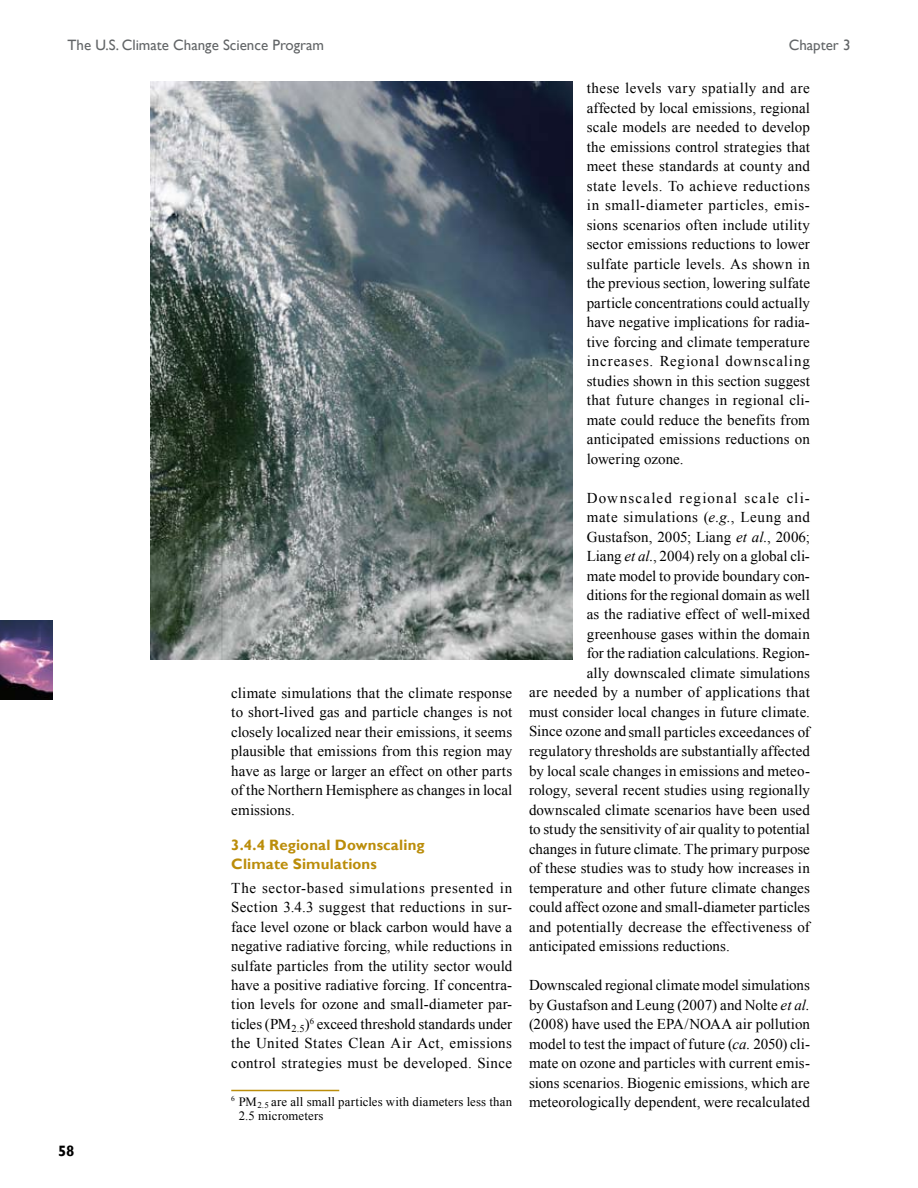
<style>
.page{position:relative;width:918px;height:1188px;background:#fff}
.page>*{position:absolute;margin:0;border:0;box-sizing:border-box;transform-origin:0 0}
.t1{font:15px/19.5px "Times New Roman";letter-spacing:.005em;color:#000;text-align:justify}
.t2{font:15px "Gill Sans";color:#626567}
.t3{font:700 15px/18.8px "Gill Sans";letter-spacing:.01em;color:#bb8d0a}
.t4{font:15px "Times New Roman";letter-spacing:.035em;color:#000}
.t5{font:15px "Times New Roman";letter-spacing:.08em;color:#000}
.t6{font:700 15px "Gill Sans";color:#000}
.t7{font:12.75px/15px "Times New Roman";letter-spacing:.015em;color:#000}
.s1{font-style:italic}
</style>
<div class="page">
<img style="left:0;top:620px;width:52px;height:80px">
<hr style="left:231px;top:1090px;width:108px;height:1px;background:#bb8d0a">
<img style="left:151px;top:81px;width:422px;height:578px">
<p class="t2" style="left:68px;top:36px;width:258px">The U.S. Climate Change Science Program</p>
<p class="t2" style="left:789px;top:36px;width:63px">Chapter 3</p>
<p class="t6" style="left:58px;top:1142px;width:18px">58</p>
<p class="t1" style="left:231px;top:683px;width:282px">climate simulations that the climate response to short-lived gas and particle changes is not closely localized near their emissions, it seems plausible that emissions from this region may have as large or larger an effect on other parts of the Northern Hemisphere as changes in local emissions.</p>
<p class="t3" style="left:231px;top:836px;width:195px">3.4.4 Regional Downscaling<br>Climate Simulations</p>
<p class="t1" style="left:231px;top:878px;width:283px">The sector-based simulations presented in Section 3.4.3 suggest that reductions in sur&shy;face level ozone or black carbon would have a negative radiative forcing, while reductions in sulfate particles from the utility sector would have a positive radiative forcing. If concentra&shy;tion levels for ozone and small-diameter par&shy;ticles (PM<sub>2.5</sub>)<sup>6</sup> exceed threshold standards under the United States Clean Air Act, emissions control strategies must be developed. Since</p>
<p class="t7" style="left:239px;top:1094px;width:275px;text-indent:-7px"><sup>6</sup> PM<sub>2.5</sub> are all small particles with diameters less than<br>2.5 micrometers</p>
<p class="t1" style="left:587px;top:78px;width:225px">these levels vary spatially and are affected by local emissions, regional scale models are needed to develop the emissions control strategies that meet these standards at county and state levels. To achieve reductions in small-diameter particles, emis&shy;sions scenarios often include utility sector emissions reductions to lower sulfate particle levels. As shown in the previous section, lowering sulfate particle concentrations could actually have negative implications for radia&shy;tive forcing and climate temperature increases. Regional downscaling studies shown in this section suggest that future changes in regional cli&shy;mate could reduce the benefits from anticipated emissions reductions on lowering ozone.</p>
<p class="t5" style="left:587px;top:487px;width:225px">Downscaled regional scale cli-</p>
<p class="t4" style="left:587px;top:507px;width:225px">mate simulations (<span class="s1">e.g.</span>, Leung and</p>
<p class="t1" style="left:587px;top:527px;width:225px">Gustafson, 2005; Liang <span class="s1">et al.</span>, 2006;</p>
<p class="t1" style="left:587px;top:546px;width:225px">Liang <span class="s1">et al.</span>, 2004) rely on a global cli-</p>
<p class="t1" style="left:587px;top:566px;width:225px">mate model to provide boundary con-</p>
<p class="t1" style="left:587px;top:585px;width:225px">ditions for the regional domain as well</p>
<p class="t1" style="left:587px;top:604px;width:225px">as the radiative effect of well-mixed</p>
<p class="t1" style="left:587px;top:624px;width:225px">greenhouse gases within the domain</p>
<p class="t1" style="left:587px;top:643px;width:225px">for the radiation calculations. Region-</p>
<p class="t1" style="left:587px;top:663px;width:225px">ally downscaled climate simulations</p>
<p class="t1" style="left:529px;top:682px;width:282px">are needed by a number of applications that</p>
<p class="t1" style="left:529px;top:702px;width:282px">must consider local changes in future climate.</p>
<p class="t1" style="left:529px;top:722px;width:282px">Since ozone and small particles exceedances of</p>
<p class="t1" style="left:529px;top:741px;width:282px">regulatory thresholds are substantially affected</p>
<p class="t1" style="left:529px;top:761px;width:282px">by local scale changes in emissions and meteo-</p>
<p class="t1" style="left:529px;top:780px;width:282px">rology, several recent studies using regionally</p>
<p class="t1" style="left:529px;top:800px;width:282px">downscaled climate scenarios have been used</p>
<p class="t1" style="left:529px;top:819px;width:283px">to study the sensitivity of air quality to potential</p>
<p class="t1" style="left:529px;top:839px;width:282px">changes in future climate. The primary purpose</p>
<p class="t1" style="left:529px;top:858px;width:282px">of these studies was to study how increases in</p>
<p class="t1" style="left:529px;top:878px;width:282px">temperature and other future climate changes</p>
<p class="t1" style="left:529px;top:897px;width:282px">could affect ozone and small-diameter particles</p>
<p class="t1" style="left:529px;top:917px;width:282px">and potentially decrease the effectiveness of</p>
<p class="t1" style="left:529px;top:936px;width:202px">anticipated emissions reductions.</p>
<p class="t1" style="left:529px;top:975px;width:282px">Downscaled regional climate model simulations by Gustafson and Leung (2007) and Nolte <span class="s1">et al. </span>(2008) have used the EPA/NOAA air pollution model to test the impact of future (<span class="s1">ca.</span> 2050) cli&shy;mate on ozone and particles with current emis&shy;sions scenarios. Biogenic emissions, which are meteorologically dependent, were recalculated</p>
</div>
